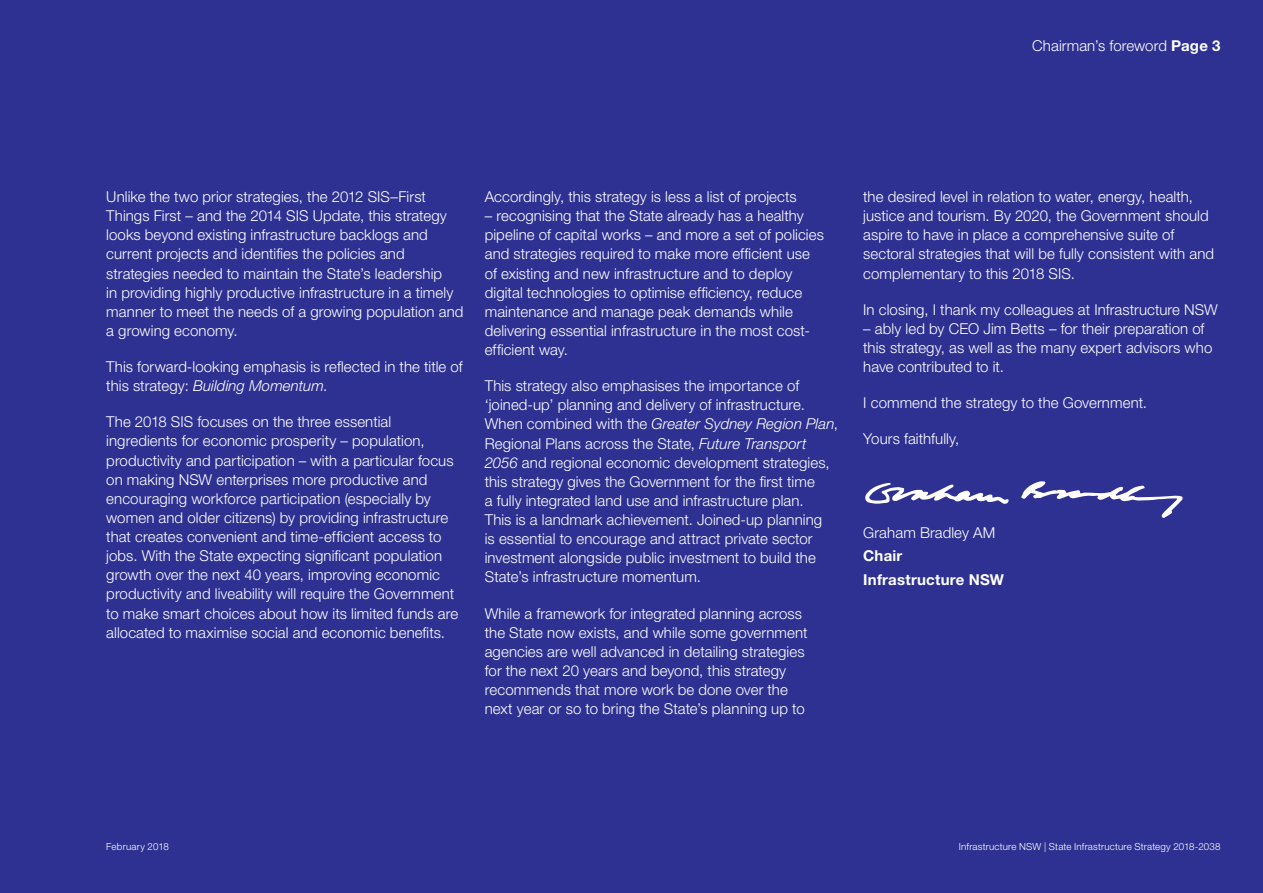
<style>
.page{position:relative;width:1263px;height:893px;background:#2e3192}
.page>*{position:absolute;margin:0;border:0;box-sizing:border-box;transform-origin:0 0}
._4_Body{font:300 15px/19.2px "Helvetica Neue LT Std";letter-spacing:.005em;color:#fff}
._4a_Body_before_bull{font:700 15px "Helvetica Neue LT Std";letter-spacing:.015em;color:#fff}
._4a_Body_before_bull-2{font:300 15px "Helvetica Neue LT Std";letter-spacing:.005em;color:#fff}
._4_Body-2{font:300 9.75px "Helvetica Neue LT Std";letter-spacing:.02em;color:#fff}
.s1{font-weight:700}
.s2{font-style:italic}
</style>
<div class="page">
<svg style="left:1021px;top:481px;width:162px;height:37px"></svg>
<svg style="left:865px;top:483px;width:144px;height:21px"></svg>
<p class="_4_Body" style="left:1032px;top:36px;width:190px">Chairman’s foreword <span class="s1">Page 3</span></p>
<p class="_4_Body" style="left:106px;top:187px;width:359px">Unlike the two prior strategies, the 2012 SIS–First Things First – and the 2014 SIS Update, this strategy looks beyond existing infrastructure backlogs and current projects and identifies the policies and strategies needed to maintain the State’s leadership<br>in providing highly productive infrastructure in a timely manner to meet the needs of a growing population and a growing economy.</p>
<p class="_4_Body" style="left:106px;top:357px;width:358px">This forward-looking emphasis is reflected in the title of this strategy: <span class="s2">Building Momentum</span>.</p>
<p class="_4_Body" style="left:106px;top:412px;width:353px">The 2018 SIS focuses on the three essential ingredients for economic prosperity – population, productivity and participation – with a particular focus on making NSW enterprises more productive and encouraging workforce participation (especially by women and older citizens) by providing infrastructure that creates convenient and time-efficient access to jobs. With the State expecting significant population growth over the next 40 years, improving economic productivity and liveability will require the Government to make smart choices about how its limited funds are allocated to maximise social and economic benefits.</p>
<p class="_4_Body" style="left:485px;top:187px;width:313px">Accordingly, this strategy is less a list of projects</p>
<p class="_4_Body" style="left:485px;top:206px;width:341px">– recognising that the State already has a healthy pipeline of capital works – and more a set of policies and strategies required to make more efficient use of existing and new infrastructure and to deploy digital technologies to optimise efficiency, reduce maintenance and manage peak demands while delivering essential infrastructure in the most cost&shy;efficient way.</p>
<p class="_4_Body" style="left:485px;top:376px;width:355px">This strategy also emphasises the importance of ‘joined-up’ planning and delivery of infrastructure.<br>When combined with the <span class="s2">Greater Sydney Region Plan</span>, Regional Plans across the State, <span class="s2">Future Transport 2056</span> and regional economic development strategies, this strategy gives the Government for the first time<br>a fully integrated land use and infrastructure plan.<br>This is a landmark achievement. Joined-up planning<br>is essential to encourage and attract private sector investment alongside public investment to build the State’s infrastructure momentum.</p>
<p class="_4_Body" style="left:485px;top:603px;width:324px">While a framework for integrated planning across the State now exists, and while some government agencies are well advanced in detailing strategies for the next 20 years and beyond, this strategy recommends that more work be done over the next year or so to bring the State’s planning up to</p>
<p class="_4_Body" style="left:863px;top:187px;width:352px">the desired level in relation to water, energy, health, justice and tourism. By 2020, the Government should aspire to have in place a comprehensive suite of sectoral strategies that will be fully consistent with and complementary to this 2018 SIS.</p>
<p class="_4_Body" style="left:863px;top:299px;width:356px">In closing, I thank my colleagues at Infrastructure NSW</p>
<p class="_4_Body" style="left:863px;top:319px;width:351px">– ably led by CEO Jim Betts – for their preparation of this strategy, as well as the many expert advisors who have contributed to it.</p>
<p class="_4_Body" style="left:863px;top:393px;width:285px">I commend the strategy to the Government.</p>
<p class="_4_Body" style="left:863px;top:429px;width:98px">Yours faithfully,</p>
<p class="_4a_Body_before_bull-2" style="left:863px;top:523px;width:133px">Graham Bradley AM</p>
<p class="_4a_Body_before_bull" style="left:863px;top:547px;width:41px">Chair</p>
<p class="_4a_Body_before_bull" style="left:863px;top:570px;width:142px">Infrastructure NSW</p>
<p class="_4_Body-2" style="left:106px;top:840px;width:64px">February 2018</p>
<p class="_4_Body-2" style="left:959px;top:840px;width:263px">Infrastructure NSW | State Infrastructure Strategy 2018-2038</p>
</div>
